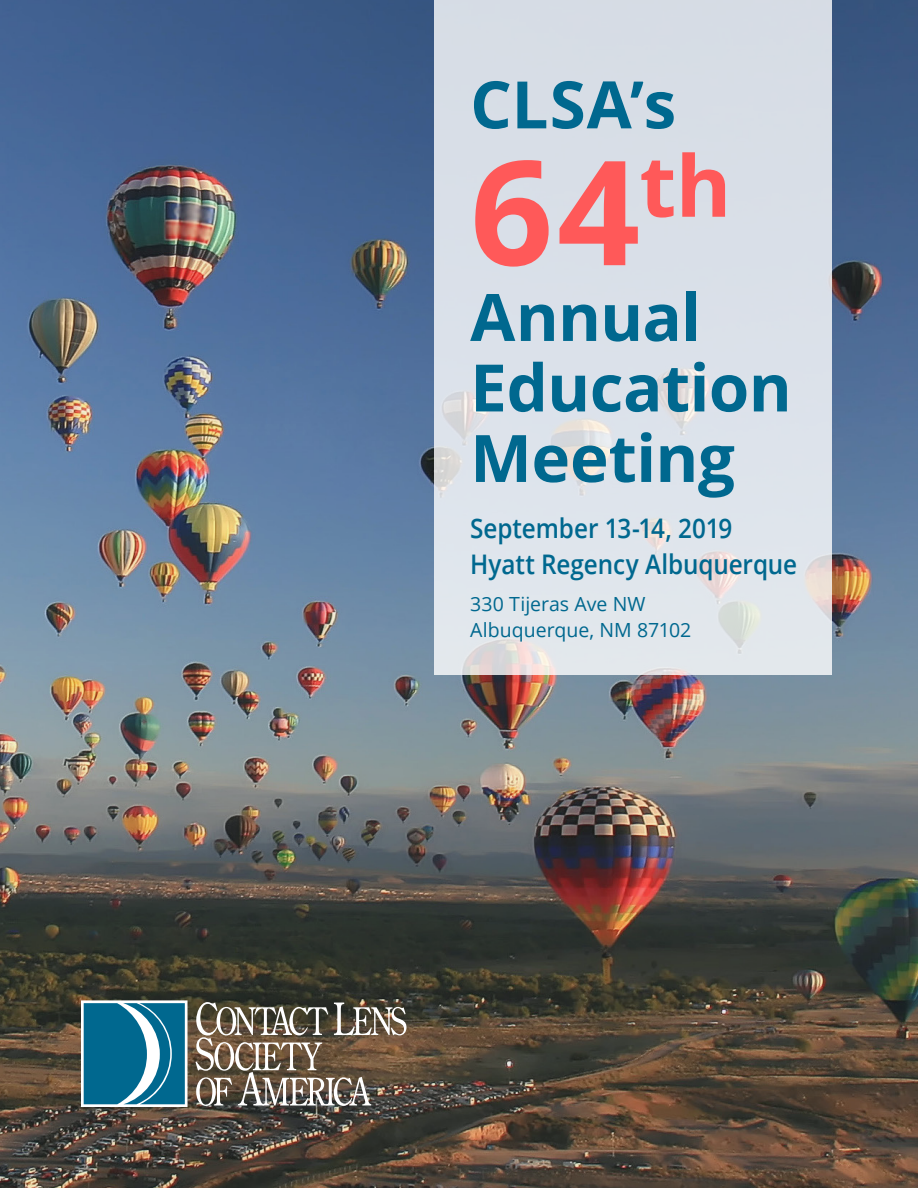
<style>
.page{position:relative;width:918px;height:1188px;background:#fff}
.page>*{position:absolute;margin:0;border:0;box-sizing:border-box;transform-origin:0 0}
.Body{font:700 145.5px "Open Sans";color:#ff5959}
.Body-2{font:700 65.55px/70.5px "Open Sans";letter-spacing:-.01em;color:#00688f}
.Body-3{font:600 27px "Open Sans";letter-spacing:-.005em;color:#00688f;scale:.9 1}
.Body-4{font:19.5px "Open Sans";color:#00688f}
</style>
<div class="page">
<img style="left:0;top:0;width:918px;height:1188px">
<div style="left:434px;top:0;width:398px;height:674px;background:#dae0e9"></div>
<svg style="left:81px;top:1000px;width:107px;height:107px"></svg>
<svg style="left:196px;top:1002px;width:210px;height:104px;background:#7d7062"></svg>
<svg style="left:84px;top:1003px;width:101px;height:102px;background:#247d9e"></svg>
<p class="Body-2" style="left:470px;top:68px;width:208px">CLSA’s</p>
<p class="Body" style="left:470px;top:110px;width:263px">64<sup>th</sup></p>
<p class="Body-2" style="left:470px;top:280px;width:323px">Annual<br>Education<br>Meeting</p>
<p class="Body-3" style="left:470px;top:510px;width:293px">September 13-14, 2019</p>
<p class="Body-3" style="left:470px;top:546px;width:365px">Hyatt Regency Albuquerque</p>
<p class="Body-4" style="left:470px;top:591px;width:177px">330 Tijeras Ave NW</p>
<p class="Body-4" style="left:470px;top:616px;width:223px">Albuquerque, NM 87102</p>
</div>
